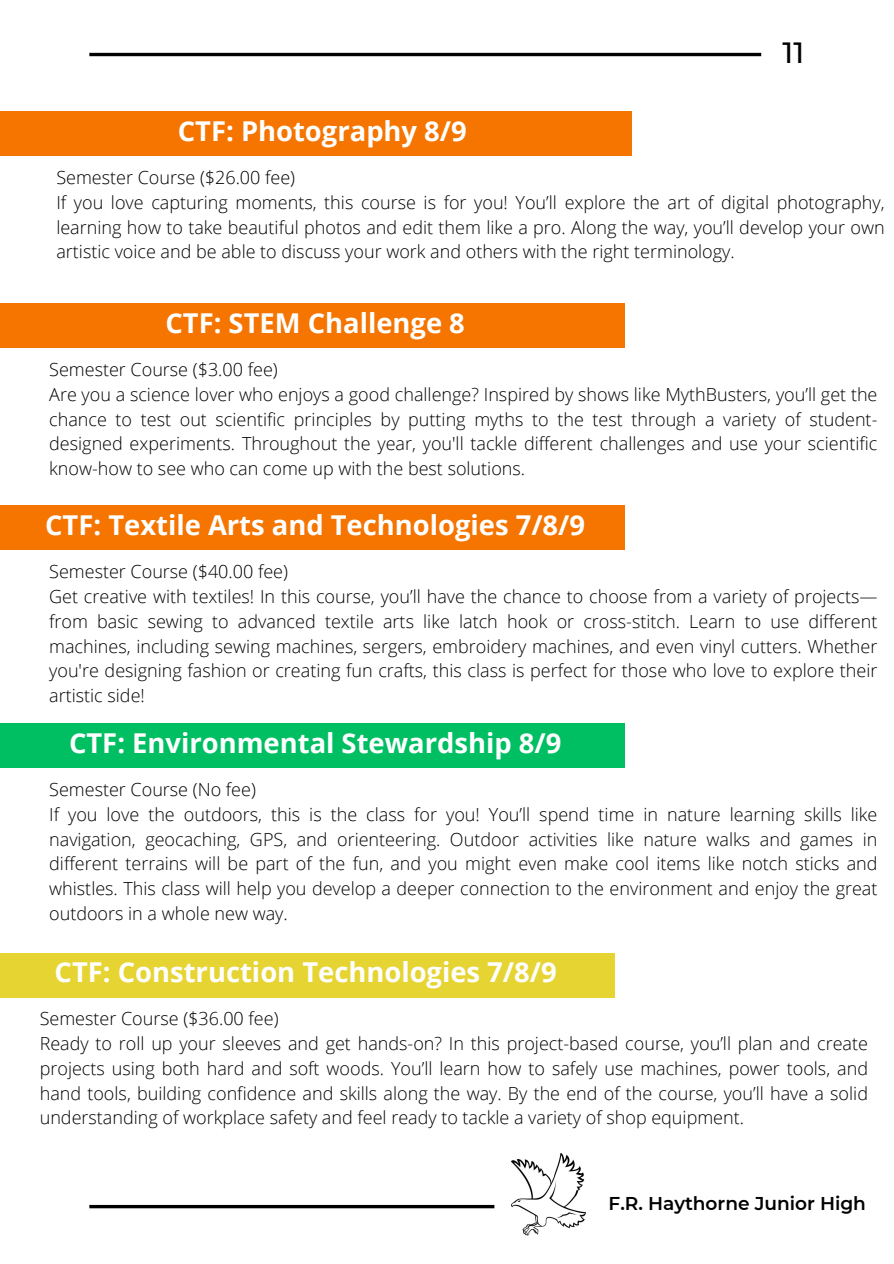
<style>
.page{position:relative;width:894px;height:1264px;background:#fff}
.page>*{position:absolute;margin:0;border:0;box-sizing:border-box;transform-origin:0 0}
.t1{font:500 29.25px "Montserrat";color:#000}
.t2{font:700 27.3px "Open Sans";color:#fff}
.t3{font:600 18.6px "Montserrat";color:#000}
.t4{font:300 18px/24.8px "Open Sans";color:#000;text-align:justify}
</style>
<div class="page">
<svg style="left:89px;top:1204px;width:405px;height:4px;background:#3b3b3b"></svg>
<hr style="left:89px;top:53px;width:672px;height:3px;background:#000">
<div style="left:0;top:303px;width:624px;height:45px;background:#f57500"></div>
<img style="left:511px;top:1153px;width:74px;height:82px">
<div style="left:0;top:723px;width:624px;height:45px;background:#00bf63"></div>
<div style="left:0;top:952px;width:614px;height:45px;background:#e6d433"></div>
<div style="left:0;top:505px;width:624px;height:45px;background:#f57500"></div>
<div style="left:0;top:111px;width:631px;height:45px;background:#f57500"></div>
<p class="t1" style="left:782px;top:35px;width:23px">11</p>
<h1 class="t2" style="left:178px;top:112px;width:290px">CTF: Photography 8/9</h1>
<p class="t4" style="left:56px;top:165px;width:240px">Semester Course ($26.00 fee)</p>
<p class="t4" style="left:56px;top:189px;width:829px">If you love capturing moments, this course is for you! You’ll explore the art of digital photography, learning how to take beautiful photos and edit them like a pro. Along the way, you’ll develop your own artistic voice and be able to discuss your work and others with the right terminology.</p>
<p class="t2" style="left:165px;top:303px;width:301px">CTF: STEM Challenge 8</p>
<h1 class="t4" style="left:49px;top:357px;width:230px">Semester Course ($3.00 fee)</h1>
<p class="t4" style="left:49px;top:381px;width:829px">Are you a science lover who enjoys a good challenge? Inspired by shows like MythBusters, you’ll get the chance to test out scientific principles by putting myths to the test through a variety of student&shy;designed experiments. Throughout the year, you'll tackle different challenges and use your scientific know-how to see who can come up with the best solutions.</p>
<h1 class="t2" style="left:45px;top:506px;width:541px">CTF: Textile Arts and Technologies 7/8/9</h1>
<p class="t4" style="left:49px;top:559px;width:240px">Semester Course ($40.00 fee)</p>
<p class="t4" style="left:49px;top:583px;width:829px">Get creative with textiles! In this course, you’ll have the chance to choose from a variety of projects— from basic sewing to advanced textile arts like latch hook or cross-stitch. Learn to use different machines, including sewing machines, sergers, embroidery machines, and even vinyl cutters. Whether you're designing fashion or creating fun crafts, this class is perfect for those who love to explore their artistic side!</p>
<h1 class="t2" style="left:69px;top:723px;width:493px">CTF: Environmental Stewardship 8/9</h1>
<p class="t4" style="left:49px;top:776px;width:208px">Semester Course (No fee)</p>
<p class="t4" style="left:49px;top:801px;width:829px">If you love the outdoors, this is the class for you! You’ll spend time in nature learning skills like navigation, geocaching, GPS, and orienteering. Outdoor activities like nature walks and games in different terrains will be part of the fun, and you might even make cool items like notch sticks and whistles. This class will help you develop a deeper connection to the environment and enjoy the great outdoors in a whole new way.</p>
<h1 class="t2" style="left:55px;top:952px;width:503px">CTF: Construction Technologies 7/8/9</h1>
<p class="t4" style="left:40px;top:1006px;width:240px">Semester Course ($36.00 fee)</p>
<p class="t4" style="left:40px;top:1030px;width:829px">Ready to roll up your sleeves and get hands-on? In this project-based course, you’ll plan and create projects using both hard and soft woods. You’ll learn how to safely use machines, power tools, and hand tools, building confidence and skills along the way. By the end of the course, you’ll have a solid understanding of workplace safety and feel ready to tackle a variety of shop equipment.</p>
<p class="t3" style="left:608px;top:1191px;width:259px">F.R. Haythorne Junior High</p>
</div>
